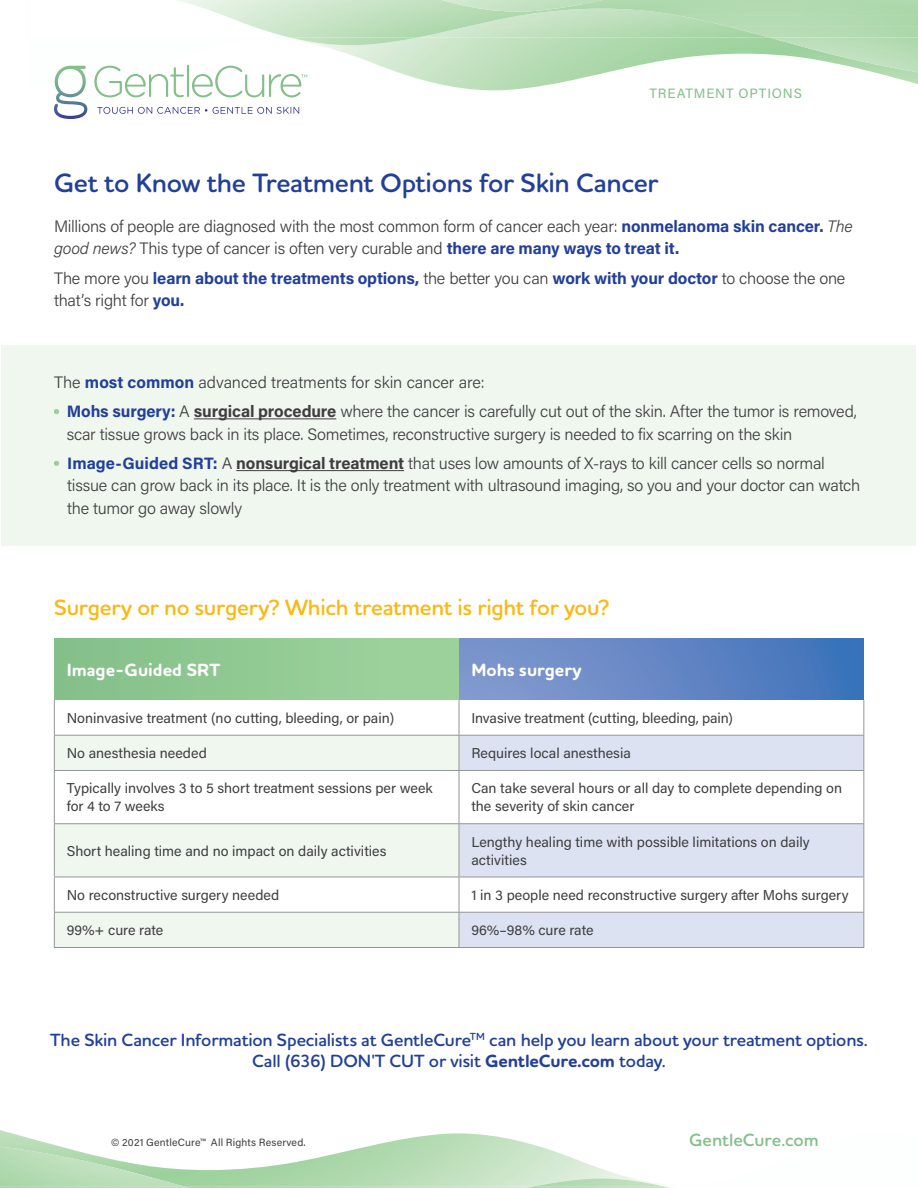
<style>
.page{position:relative;width:918px;height:1188px;background:#fff}
.page>*{position:absolute;margin:0;border:0;box-sizing:border-box;transform-origin:0 0}
.t1{font:600 27px "Houschka Rounded";letter-spacing:-.01em;color:#223f99}
.Questions{font:600 22.5px "Houschka Rounded";letter-spacing:-.01em;color:#fab813}
.t2{font:600 18px "Houschka Rounded";letter-spacing:-.01em;color:#223f99}
.t3{font:700 18px "Houschka Rounded";color:#fff}
.t4{font:600 18px "Houschka Rounded";color:#84bf8a}
.Body_Copy{font:300 16.5px/22.5px "Acumin Pro";letter-spacing:-.015em;color:#3e3e3f}
.t5{font:14.25px/18px "Acumin Pro";color:#3e3e3f}
.Questions-2{font:13.5px "Acumin Pro";letter-spacing:.065em;color:#84bf8a}
.Body_Copy-2{font:10.5px "Acumin Pro";letter-spacing:.02em;color:#3e3e3f}
.s1{font-weight:700;color:#223f99}
.s2{font-style:italic}
.s3{font-weight:700}
</style>
<div class="page">
<div style="left:2px;top:346px;width:914px;height:200px;background:#eff7ee"></div>
<svg style="left:0;top:1130px;width:541px;height:17px"></svg>
<svg style="left:0;top:1147px;width:661px;height:39px"></svg>
<img style="left:526px;top:1186px;width:144px;height:2px">
<svg style="left:307px;top:72px;width:611px;height:18px"></svg>
<svg style="left:68px;top:38px;width:850px;height:34px"></svg>
<img style="left:727px;top:27px;width:191px;height:11px">
<img style="left:246px;top:4px;width:238px;height:34px">
<div style="left:676px;top:16px;width:242px;height:11px;background:#b4dbb2"></div>
<img style="left:483px;top:12px;width:41px;height:11px">
<img style="left:206px;top:0;width:40px;height:24px">
<svg style="left:176px;top:0;width:11px;height:3px"></svg>
<img style="left:445px;top:0;width:140px;height:12px">
<img style="left:882px;top:0;width:36px;height:5px">
<img style="left:584px;top:0;width:19px;height:4px">
<svg style="left:97px;top:107px;width:110px;height:7px"></svg>
<svg style="left:213px;top:107px;width:86px;height:7px"></svg>
<svg style="left:94px;top:66px;width:90px;height:31px"></svg>
<hr style="left:187px;top:65px;width:2px;height:32px;background:#84bf8a">
<svg style="left:54px;top:66px;width:33px;height:53px"></svg>
<svg style="left:192px;top:66px;width:115px;height:31px"></svg>
<hr style="left:194px;top:418px;width:142px;height:1px;background:#3e3e3f">
<hr style="left:236px;top:470px;width:168px;height:1px;background:#3e3e3f">
<svg style="left:54px;top:409px;width:5px;height:5px"></svg>
<svg style="left:54px;top:461px;width:5px;height:5px"></svg>
<div style="left:54px;top:638px;width:405px;height:62px;background:#92ca94"></div>
<div style="left:459px;top:638px;width:405px;height:62px;background:linear-gradient(to right,#869ace,#3d72ba)"></div>
<svg style="left:55px;top:736px;width:404px;height:211px;fill:#eff7ee"></svg>
<svg style="left:460px;top:736px;width:404px;height:211px;fill:#dce2f2"></svg>
<hr style="left:54px;top:700px;width:1px;height:35px;background:#939598">
<hr style="left:459px;top:700px;width:1px;height:35px;background:#939598">
<hr style="left:864px;top:700px;width:1px;height:35px;background:#939598">
<hr style="left:54px;top:735px;width:405px;height:1px;background:#939598">
<hr style="left:54px;top:736px;width:1px;height:34px;background:#939598">
<hr style="left:459px;top:735px;width:405px;height:1px;background:#939598">
<hr style="left:459px;top:736px;width:1px;height:34px;background:#939598">
<hr style="left:864px;top:736px;width:1px;height:34px;background:#939598">
<hr style="left:54px;top:770px;width:405px;height:1px;background:#939598">
<hr style="left:54px;top:771px;width:1px;height:52px;background:#939598">
<hr style="left:459px;top:770px;width:405px;height:1px;background:#939598">
<hr style="left:459px;top:771px;width:1px;height:52px;background:#939598">
<hr style="left:864px;top:771px;width:1px;height:52px;background:#939598">
<hr style="left:54px;top:823px;width:405px;height:1px;background:#939598">
<hr style="left:54px;top:824px;width:1px;height:53px;background:#939598">
<hr style="left:459px;top:823px;width:405px;height:1px;background:#939598">
<hr style="left:459px;top:824px;width:1px;height:53px;background:#939598">
<hr style="left:864px;top:824px;width:1px;height:53px;background:#939598">
<hr style="left:54px;top:877px;width:405px;height:1px;background:#939598">
<hr style="left:54px;top:877px;width:1px;height:35px;background:#939598">
<hr style="left:459px;top:877px;width:405px;height:1px;background:#939598">
<hr style="left:459px;top:877px;width:1px;height:35px;background:#939598">
<hr style="left:864px;top:877px;width:1px;height:35px;background:#939598">
<hr style="left:54px;top:912px;width:405px;height:1px;background:#939598">
<hr style="left:54px;top:913px;width:1px;height:34px;background:#939598">
<hr style="left:459px;top:912px;width:405px;height:1px;background:#939598">
<hr style="left:459px;top:913px;width:1px;height:34px;background:#939598">
<hr style="left:864px;top:913px;width:1px;height:34px;background:#939598">
<hr style="left:54px;top:947px;width:405px;height:1px;background:#939598">
<hr style="left:459px;top:947px;width:405px;height:1px;background:#939598">
<p class="Questions-2" style="left:650px;top:84px;width:154px">TREATMENT OPTIONS</p>
<p class="t1" style="left:54px;top:165px;width:606px">Get to Know the Treatment Options for Skin Cancer</p>
<p class="Body_Copy" style="left:54px;top:214px;width:800px">Millions of people are diagnosed with the most common form of cancer each year: <span class="s1">nonmelanoma skin cancer.</span> <span class="s2">The good news?</span> This type of cancer is often very curable and <span class="s1">there are many ways to treat it.</span></p>
<p class="Body_Copy" style="left:54px;top:266px;width:793px">The more you <span class="s1">learn about the treatments options,</span> the better you can <span class="s1">work with your doctor</span> to choose the one that’s right for <span class="s1">you.</span></p>
<p class="Body_Copy" style="left:54px;top:370px;width:432px">The <span class="s1">most common</span> advanced treatments for skin cancer are:</p>
<p class="Body_Copy" style="left:67px;top:400px;width:792px"><span class="s1">Mohs surgery:</span> A <span class="s3">surgical procedure</span> where the cancer is carefully cut out of the skin. After the tumor is removed, scar tissue grows back in its place. Sometimes, reconstructive surgery is needed to fix scarring on the skin</p>
<p class="Body_Copy" style="left:67px;top:451px;width:795px"><span class="s1">Image-Guided SRT:</span> A <span class="s3">nonsurgical treatment</span> that uses low amounts of X-rays to kill cancer cells so normal tissue can grow back in its place. It is the only treatment with ultrasound imaging, so you and your doctor can watch the tumor go away slowly</p>
<p class="Questions" style="left:54px;top:593px;width:557px">Surgery or no surgery? Which treatment is right for you?</p>
<p class="t3" style="left:67px;top:658px;width:155px">Image-Guided SRT</p>
<p class="t3" style="left:471px;top:658px;width:112px">Mohs surgery</p>
<p class="t5" style="left:67px;top:708px;width:329px">Noninvasive treatment (no cutting, bleeding, or pain)</p>
<p class="t5" style="left:471px;top:708px;width:263px">Invasive treatment (cutting, bleeding, pain)</p>
<p class="t5" style="left:67px;top:744px;width:142px">No anesthesia needed</p>
<p class="t5" style="left:471px;top:744px;width:161px">Requires local anesthesia</p>
<p class="t5" style="left:67px;top:779px;width:368px">Typically involves 3 to 5 short treatment sessions per week for 4 to 7 weeks</p>
<p class="t5" style="left:471px;top:779px;width:372px">Can take several hours or all day to complete depending on the severity of skin cancer</p>
<p class="t5" style="left:67px;top:841px;width:321px">Short healing time and no impact on daily activities</p>
<p class="t5" style="left:471px;top:832px;width:340px">Lengthy healing time with possible limitations on daily activities</p>
<p class="t5" style="left:67px;top:885px;width:214px">No reconstructive surgery needed</p>
<p class="t5" style="left:471px;top:885px;width:379px">1 in 3 people need reconstructive surgery after Mohs surgery</p>
<p class="t5" style="left:67px;top:921px;width:98px">99%+ cure rate</p>
<p class="t5" style="left:471px;top:921px;width:124px">96%–98% cure rate</p>
<p class="t2" style="left:50px;top:1028px;width:819px">The Skin Cancer Information Specialists at GentleCure<sup>TM</sup> can help you learn about your treatment options.</p>
<p class="t2" style="left:252px;top:1049px;width:415px">Call (636) DON'T CUT or visit <span class="s3">GentleCure.com</span> today.</p>
<p class="Body_Copy-2" style="left:111px;top:1135px;width:196px">© 2021 GentleCure™ All Rights Reserved.</p>
<p class="t4" style="left:689px;top:1128px;width:131px">GentleCure.com</p>
</div>
